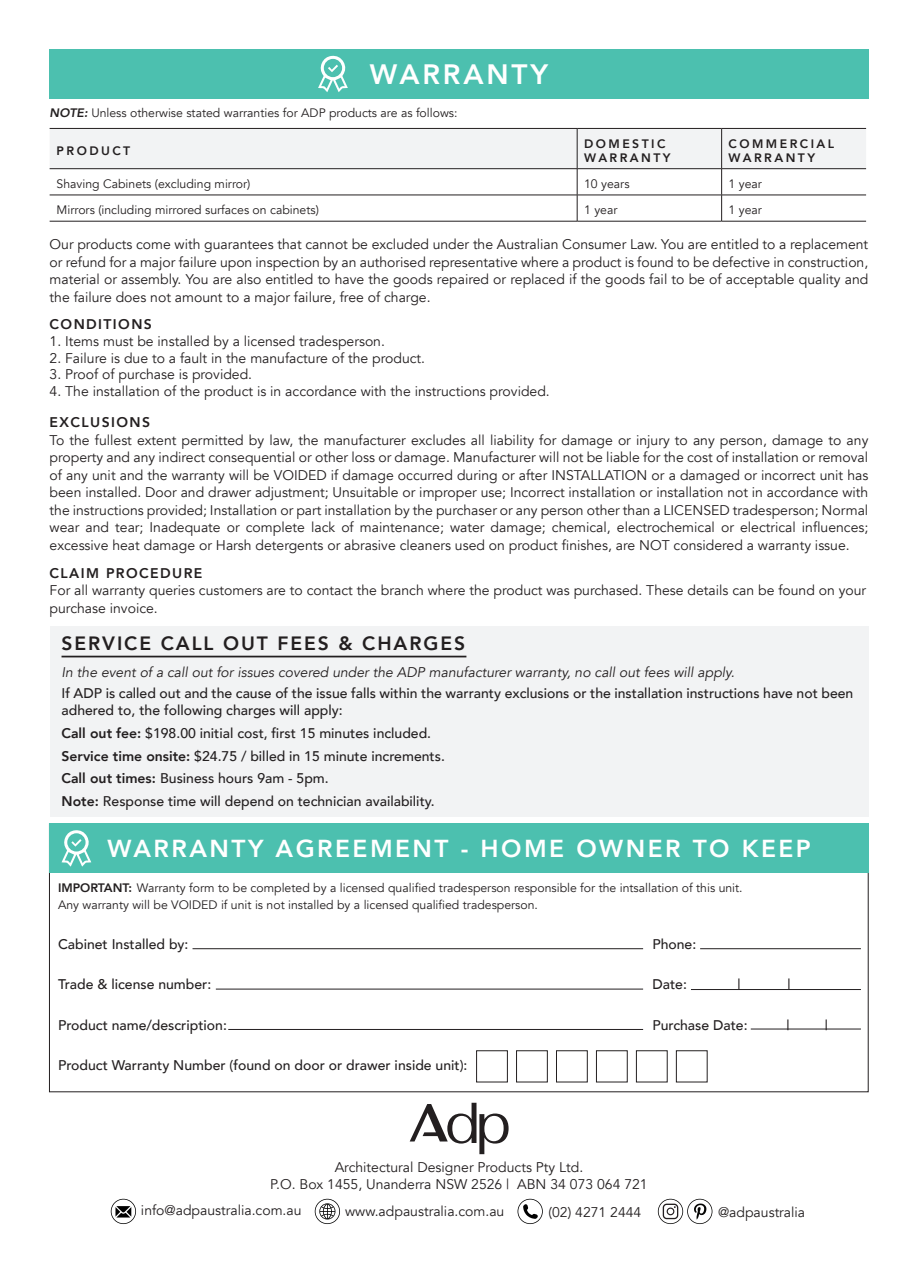
<style>
.page{position:relative;width:918px;height:1265px;background:#fff}
.page>*{position:absolute;margin:0;border:0;box-sizing:border-box;transform-origin:0 0}
.t1{font:800 28px "Avenir";letter-spacing:.1em;color:#fff}
.t2{font:800 24.5px "Avenir";letter-spacing:.1em;color:#fff}
.t3{font:800 19.25px "Avenir";letter-spacing:.1em;color:#231f20}
.t4{font:14px/17.5px "Avenir";color:#231f20;text-align:justify}
.t5{font:500 14px/16.8px "Avenir";color:#231f20}
.t6{font:italic 14px "Avenir";color:#231f20}
.t7{font:800 14px "Avenir";letter-spacing:.1em;color:#231f20}
.t8{font:12.25px/16.8px "Avenir";color:#231f20}
.t9{font:800 12.25px/14px "Avenir";letter-spacing:.2em;color:#231f20}
.s1{font-weight:800;font-style:italic}
.s2{font-weight:800}
</style>
<div class="page">
<svg style="left:410px;top:1103px;width:98px;height:51px"></svg>
<div style="left:50px;top:626px;width:818px;height:191px;background:#f2f3f4"></div>
<div style="left:49px;top:824px;width:819px;height:49px;background:#4cc0af"></div>
<svg style="left:111px;top:1199px;width:25px;height:25px"></svg>
<svg style="left:315px;top:1199px;width:25px;height:25px"></svg>
<svg style="left:517px;top:1199px;width:26px;height:25px"></svg>
<svg style="left:658px;top:1199px;width:54px;height:25px"></svg>
<hr style="left:192px;top:948px;width:451px;height:1px;background:#231f20">
<hr style="left:216px;top:989px;width:427px;height:1px;background:#231f20">
<hr style="left:228px;top:1029px;width:415px;height:1px;background:#231f20">
<hr style="left:751px;top:1029px;width:110px;height:1px;background:#231f20">
<hr style="left:691px;top:989px;width:170px;height:1px;background:#231f20">
<hr style="left:700px;top:948px;width:161px;height:1px;background:#231f20">
<div style="left:50px;top:49px;width:819px;height:50px;background:#4cc0af"></div>
<svg style="left:318px;top:55px;width:30px;height:37px"></svg>
<svg style="left:62px;top:830px;width:29px;height:37px"></svg>
<hr style="left:62px;top:656px;width:404px;height:1px;background:#231f20">
<svg style="left:50px;top:128px;width:816px;height:93px"></svg>
<hr style="left:50px;top:221px;width:527px;height:1px;background:#231f20">
<hr style="left:577px;top:221px;width:144px;height:1px;background:#231f20">
<hr style="left:721px;top:221px;width:145px;height:1px;background:#231f20">
<p class="t1" style="left:370px;top:53px;width:180px">WARRANTY</p>
<p class="t8" style="left:50px;top:105px;width:409px"><span class="s1">NOTE:</span> Unless otherwise stated warranties for ADP products are as follows:</p>
<p class="t9" style="left:57px;top:143px;width:75px">PRODUCT</p>
<p class="t9" style="left:584px;top:136px;width:88px">DOMESTIC<br>WARRANTY</p>
<p class="t9" style="left:728px;top:136px;width:107px">COMMERCIAL<br>WARRANTY</p>
<p class="t8" style="left:57px;top:176px;width:195px">Shaving Cabinets (excluding mirror)</p>
<p class="t8" style="left:584px;top:176px;width:47px">10 years</p>
<p class="t8" style="left:728px;top:176px;width:35px">1 year</p>
<p class="t8" style="left:57px;top:202px;width:264px">Mirrors (including mirrored surfaces on cabinets)</p>
<p class="t8" style="left:584px;top:202px;width:35px">1 year</p>
<p class="t8" style="left:728px;top:202px;width:35px">1 year</p>
<p class="t4" style="left:50px;top:236px;width:820px">Our products come with guarantees that cannot be excluded under the Australian Consumer Law. You are entitled to a replacement or refund for a major failure upon inspection by an authorised representative where a product is found to be defective in construction, material or assembly. You are also entitled to have the goods repaired or replaced if the goods fail to be of acceptable quality and the failure does not amount to a major failure, free of charge.</p>
<p class="t7" style="left:50px;top:313px;width:104px">CONDITIONS</p>
<p class="t4" style="left:50px;top:333px;width:337px">1. Items must be installed by a licensed tradesperson.</p>
<p class="t4" style="left:50px;top:349px;width:377px">2. Failure is due to a fault in the manufacture of the product.</p>
<p class="t4" style="left:50px;top:366px;width:204px">3. Proof of purchase is provided.</p>
<p class="t4" style="left:50px;top:383px;width:502px">4. The installation of the product is in accordance with the instructions provided.</p>
<p class="t7" style="left:50px;top:411px;width:102px">EXCLUSIONS</p>
<p class="t4" style="left:50px;top:431px;width:820px">To the fullest extent permitted by law, the manufacturer excludes all liability for damage or injury to any person, damage to any property and any indirect consequential or other loss or damage. Manufacturer will not be liable for the cost of installation or removal of any unit and the warranty will be VOIDED if damage occurred during or after INSTALLATION or a damaged or incorrect unit has been installed. Door and drawer adjustment; Unsuitable or improper use; Incorrect installation or installation not in accordance with the instructions provided; Installation or part installation by the purchaser or any person other than a LICENSED tradesperson; Normal wear and tear; Inadequate or complete lack of maintenance; water damage; chemical, electrochemical or electrical influences; excessive heat damage or Harsh detergents or abrasive cleaners used on product finishes, are NOT considered a warranty issue.</p>
<p class="t7" style="left:50px;top:562px;width:154px">CLAIM PROCEDURE</p>
<p class="t4" style="left:50px;top:582px;width:818px">For all warranty queries customers are to contact the branch where the product was purchased. These details can be found on your purchase invoice.</p>
<p class="t3" style="left:62px;top:628px;width:405px">SERVICE CALL OUT FEES &amp; CHARGES</p>
<p class="t6" style="left:62px;top:664px;width:674px">In the event of a call out for issues covered under the ADP manufacturer warranty, no call out fees will apply.</p>
<p class="t5" style="left:62px;top:684px;width:793px">If ADP is called out and the cause of the issue falls within the warranty exclusions or the installation instructions have not been adhered to, the following charges will apply:</p>
<p class="t5" style="left:62px;top:724px;width:371px"><span class="s2">Call out fee:</span> $198.00 initial cost, first 15 minutes included.</p>
<p class="t5" style="left:62px;top:746px;width:385px"><span class="s2">Service time onsite:</span> $24.75 / billed in 15 minute increments.</p>
<p class="t5" style="left:62px;top:769px;width:269px"><span class="s2">Call out times:</span> Business hours 9am - 5pm.</p>
<p class="t5" style="left:62px;top:792px;width:375px"><span class="s2">Note:</span> Response time will depend on technician availability.</p>
<p class="t2" style="left:108px;top:829px;width:705px">WARRANTY AGREEMENT - HOME OWNER TO KEEP</p>
<p class="t8" style="left:58px;top:880px;width:686px"><span class="s2">IMPORTANT:</span> Warranty form to be completed by a licensed qualified tradesperson responsible for the intsallation of this unit.<br>Any warranty will be VOIDED if unit is not installed by a licensed qualified tradesperson.</p>
<p class="t5" style="left:58px;top:935px;width:132px">Cabinet Installed by:</p>
<p class="t5" style="left:58px;top:975px;width:155px">Trade &amp; license number:</p>
<p class="t5" style="left:58px;top:1016px;width:170px">Product name/description:</p>
<p class="t5" style="left:58px;top:1056px;width:411px">Product Warranty Number (found on door or drawer inside unit):</p>
<p class="t5" style="left:652px;top:935px;width:45px">Phone:</p>
<p class="t5" style="left:652px;top:975px;width:36px">Date:</p>
<p class="t5" style="left:737px;top:975px;width:5px">|</p>
<p class="t5" style="left:787px;top:975px;width:5px">|</p>
<p class="t5" style="left:652px;top:1016px;width:97px">Purchase Date:</p>
<p class="t5" style="left:786px;top:1016px;width:5px">|</p>
<p class="t5" style="left:824px;top:1016px;width:5px">|</p>
<p class="t4" style="left:335px;top:1159px;width:250px">Architectural Designer Products Pty Ltd.</p>
<p class="t4" style="left:270px;top:1175px;width:379px">P.O. Box 1455, Unanderra NSW 2526 | ABN 34 073 064 721</p>
<p class="t4" style="left:141px;top:1201px;width:162px">info@adpaustralia.com.au</p>
<p class="t4" style="left:345px;top:1203px;width:161px">www.adpaustralia.com.au</p>
<p class="t4" style="left:548px;top:1204px;width:94px">(02) 4271 2444</p>
<p class="t4" style="left:718px;top:1204px;width:89px">@adpaustralia</p>
</div>
